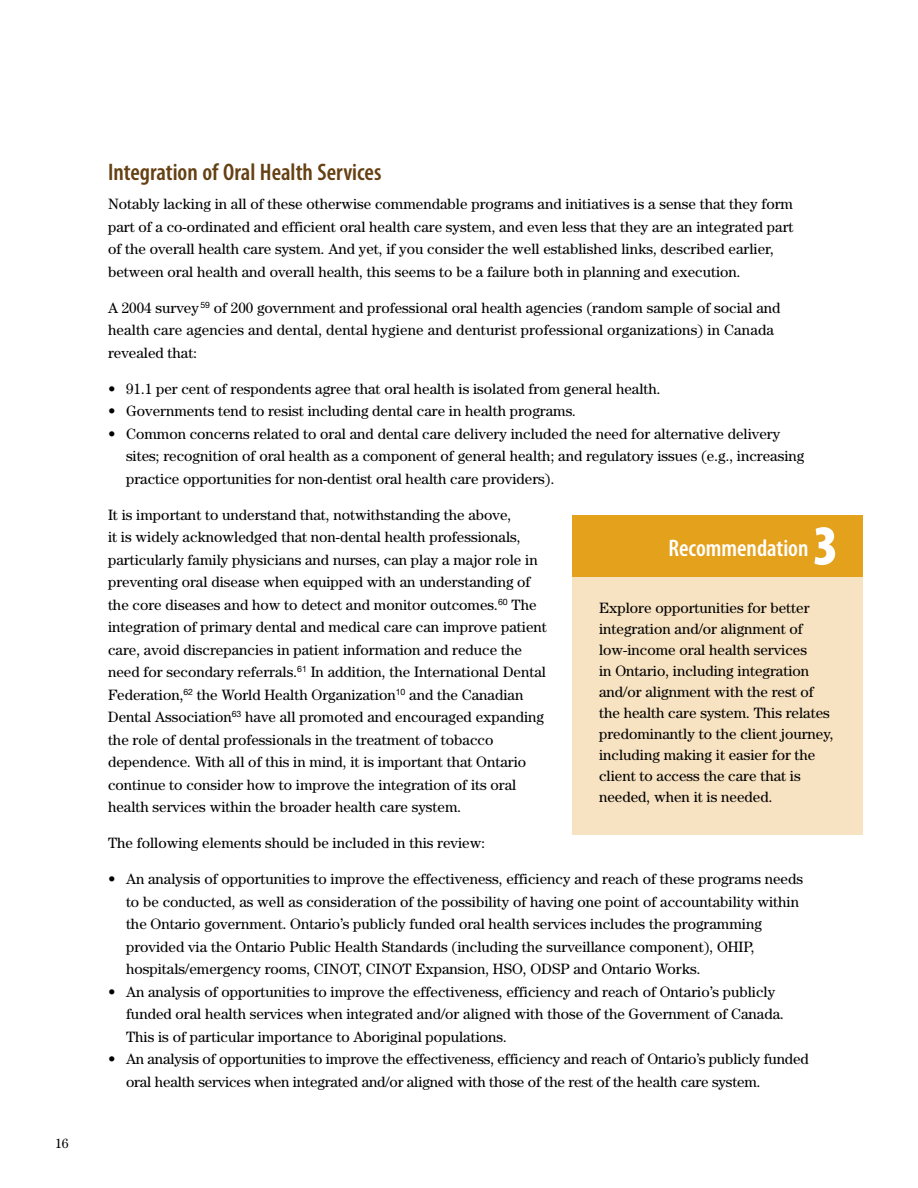
<style>
.page{position:relative;width:918px;height:1188px;background:#fff}
.page>*{position:absolute;margin:0;border:0;box-sizing:border-box;transform-origin:0 0}
.t1{font:900 condensed 57px "Myriad Pro";color:#fff}
.t2{font:600 condensed 24px "Myriad Pro";color:#654012}
.t3{font:600 condensed 24px "Myriad Pro";color:#fff}
.t4{font:15px/22.5px "Century";color:#000}
.t5{font:13.5px "Century";color:#000}
</style>
<div class="page">
<div style="left:572px;top:515px;width:291px;height:320px;background:#f7e2c1"></div>
<div style="left:572px;top:515px;width:291px;height:62px;background:#e4a11b"></div>
<p class="t5" style="left:55px;top:1135px;width:15px">16</p>
<h2 class="t2" style="left:108px;top:157px;width:275px">Integration of Oral Health Services</h2>
<p class="t4" style="left:108px;top:193px;width:687px">Notably lacking in all of these otherwise commendable programs and initiatives is a sense that they form part of a co-ordinated and efficient oral health care system, and even less that they are an integrated part of the overall health care system. And yet, if you consider the well established links, described earlier, between oral health and overall health, this seems to be a failure both in planning and execution.</p>
<p class="t4" style="left:108px;top:296px;width:674px">A 2004 survey <sup>59</sup> of 200 government and professional oral health agencies (random sample of social and health care agencies and dental, dental hygiene and denturist professional organizations) in Canada revealed that:</p>
<p class="t4" style="left:108px;top:377px;width:554px">• 91.1 per cent of respondents agree that oral health is isolated from general health.</p>
<p class="t4" style="left:108px;top:400px;width:470px">• Governments tend to resist including dental care in health programs.</p>
<p class="t4" style="left:126px;top:422px;width:680px;text-indent:-18px">• Common concerns related to oral and dental care delivery included the need for alternative delivery sites; recognition of oral health as a component of general health; and regulatory issues (e.g., increasing practice opportunities for non-dentist oral health care providers).</p>
<p class="t4" style="left:108px;top:503px;width:440px">It is important to understand that, notwithstanding the above,<br>it is widely acknowledged that non-dental health professionals, particularly family physicians and nurses, can play a major role in preventing oral disease when equipped with an understanding of the core diseases and how to detect and monitor outcomes.<sup>60</sup> The integration of primary dental and medical care can improve patient care, avoid discrepancies in patient information and reduce the need for secondary referrals.<sup>61</sup> In addition, the International Dental Federation,<sup>62</sup> the World Health Organization<sup>10</sup> and the Canadian Dental Association<sup>63</sup> have all promoted and encouraged expanding the role of dental professionals in the treatment of tobacco dependence. With all of this in mind, it is important that Ontario continue to consider how to improve the integration of its oral health services within the broader health care system.</p>
<p class="t4" style="left:108px;top:832px;width:379px">The following elements should be included in this review:</p>
<p class="t4" style="left:126px;top:868px;width:679px;text-indent:-18px">• An analysis of opportunities to improve the effectiveness, efficiency and reach of these programs needs to be conducted, as well as consideration of the possibility of having one point of accountability within the Ontario government. Ontario’s publicly funded oral health services includes the programming provided via the Ontario Public Health Standards (including the surveillance component), OHIP, hospitals/emergency rooms, CINOT, CINOT Expansion, HSO, ODSP and Ontario Works.</p>
<p class="t4" style="left:126px;top:980px;width:660px;text-indent:-18px">• An analysis of opportunities to improve the effectiveness, efficiency and reach of Ontario’s publicly funded oral health services when integrated and/or aligned with those of the Government of Canada.<br>This is of particular importance to Aboriginal populations.</p>
<p class="t4" style="left:126px;top:1048px;width:684px;text-indent:-18px">• An analysis of opportunities to improve the effectiveness, efficiency and reach of Ontario’s publicly funded oral health services when integrated and/or aligned with those of the rest of the health care system.</p>
<h2 class="t3" style="left:669px;top:533px;width:142px">Recommendation</h2>
<h1 class="t1" style="left:813px;top:509px;width:27px">3</h1>
<p class="t4" style="left:599px;top:598px;width:236px;line-height:21px">Explore opportunities for better integration and/or alignment of low-income oral health services<br>in Ontario, including integration and/or alignment with the rest of the health care system. This relates predominantly to the client journey, including making it easier for the client to access the care that is needed, when it is needed.</p>
</div>
